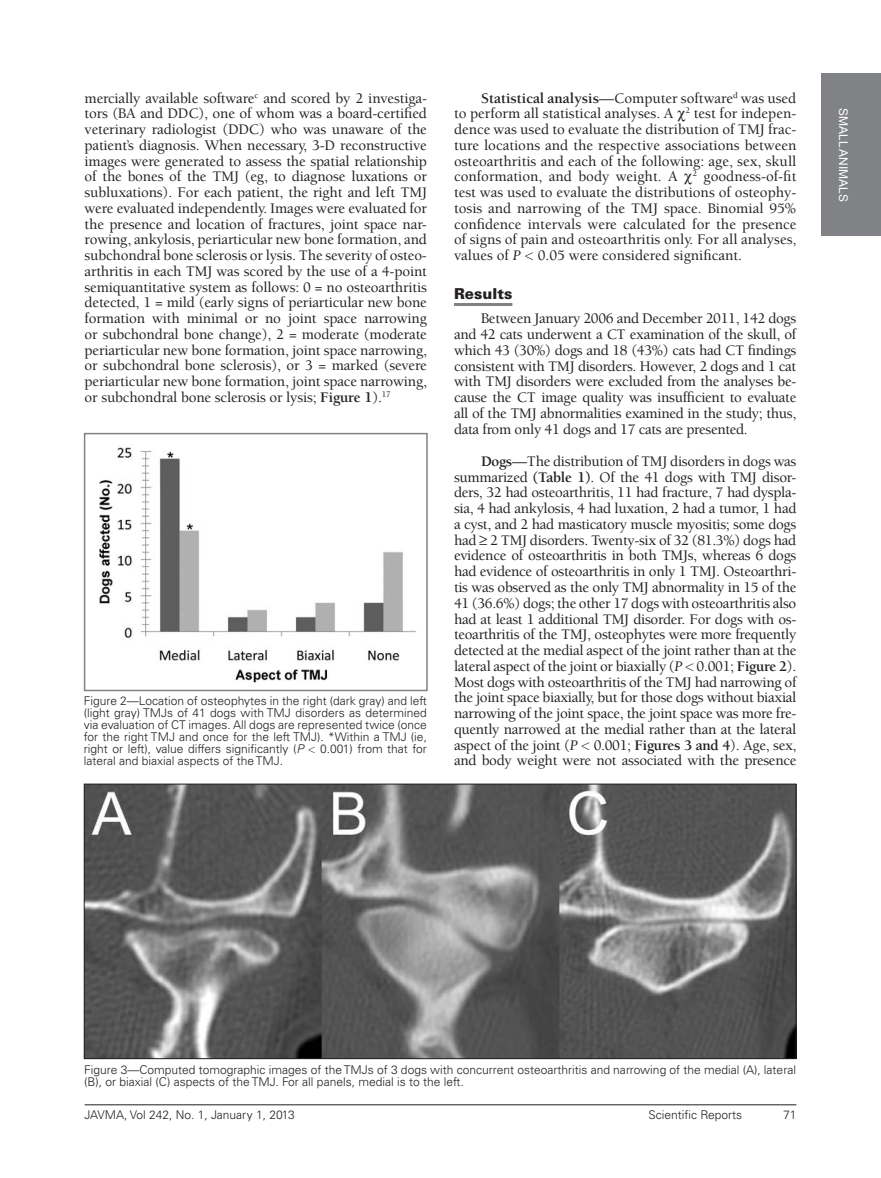
<style>
.page{position:relative;width:881px;height:1178px;background:#fff}
.page>*{position:absolute;margin:0;border:0;box-sizing:border-box;transform-origin:0 0}
.t1{font:500 15px/15.8px "Berkeley";letter-spacing:-.01em;color:#231f20;text-align:justify}
.t2{font:900 15px "Univers";color:#231f20}
.t3{font:300 12px/12px "Univers";color:#231f20;text-align:justify}
.t4{font:12px "Arial";color:#fff}
.s1{font-weight:700}
.s2{font-style:italic}
.s3{font-family:"Helvetica Neue";font-weight:100}
.s4{font-weight:400;font-style:italic}
</style>
<div class="page">
<hr style="left:85px;top:1104px;width:711px;height:1px;background:#231f20">
<div style="left:821px;top:74px;width:59px;height:162px;background:#808285"></div>
<hr style="left:454px;top:303px;width:58px;height:3px;background:#808285">
<img style="left:99px;top:447px;width:317px;height:236px">
<div style="left:84px;top:433px;width:343px;height:258px;border:2px solid #808285"></div>
<img style="left:86px;top:785px;width:708px;height:271px">
<div style="left:84px;top:783px;width:712px;height:275px;border:1px solid #231f20"></div>
<p class="t1" style="left:85px;top:90px;width:344px">mercially available software<sup>c</sup> and scored by 2 investiga-</p>
<p class="t1" style="left:85px;top:106px;width:344px">tors (BA and DDC), one of whom was a board-certified veterinary radiologist (DDC) who was unaware of the patient’s diagnosis. When necessary, 3-D reconstructive images were generated to assess the spatial relationship of the bones of the TMJ (eg, to diagnose luxations or subluxations). For each patient, the right and left TMJ were evaluated independently. Images were evaluated for the presence and location of fractures, joint space nar&shy;rowing, ankylosis, periarticular new bone formation, and subchondral bone sclerosis or lysis. The severity of osteo&shy;arthritis in each TMJ was scored by the use of a 4-point semiquantitative system as follows: 0 = no osteoarthritis detected, 1 = mild (early signs of periarticular new bone formation with minimal or no joint space narrowing or subchondral bone change), 2 = moderate (moderate periarticular new bone formation, joint space narrowing, or subchondral bone sclerosis), or 3 = marked (severe periarticular new bone formation, joint space narrowing, or subchondral bone sclerosis or lysis; <span class="s1">Figure 1</span>).<sup>17</sup></p>
<p class="t3" style="left:84px;top:694px;width:344px">Figure 2—Location of osteophytes in the right (dark gray) and left (light gray) TMJs of 41 dogs with TMJ disorders as determined via evaluation of CT images. All dogs are represented twice (once for the right TMJ and once for the left TMJ). *Within a TMJ (ie, right or left), value differs significantly (<span class="s2">P</span> <span class="s3">&lt;</span> 0.001) from that for lateral and biaxial aspects of the TMJ.</p>
<p class="t1" style="left:454px;top:90px;width:344px;text-indent:27px"><span class="s1">Statistical analysis</span>—Computer software<sup>d</sup> was used to perform all statistical analyses. A <sup>2</sup> test for indepen&shy;dence was used to evaluate the distribution of TMJ frac&shy;ture locations and the respective associations between osteoarthritis and each of the following: age, sex, skull conformation, and body weight. A <sup>2</sup> goodness-of-fit test was used to evaluate the distributions of osteophy&shy;tosis and narrowing of the TMJ space. Binomial 95% confidence intervals were calculated for the presence of signs of pain and osteoarthritis only. For all analyses, values of <span class="s4">P</span> <span class="s3">&lt;</span> 0.05 were considered significant.</p>
<p class="t2" style="left:454px;top:283px;width:60px">Results</p>
<p class="t1" style="left:454px;top:311px;width:344px;text-indent:27px">Between January 2006 and December 2011, 142 dogs and 42 cats underwent a CT examination of the skull, of which 43 (30%) dogs and 18 (43%) cats had CT findings consistent with TMJ disorders. However, 2 dogs and 1 cat with TMJ disorders were excluded from the analyses be&shy;cause the CT image quality was insufficient to evaluate all of the TMJ abnormalities examined in the study; thus, data from only 41 dogs and 17 cats are presented.</p>
<p class="t1" style="left:454px;top:453px;width:344px;text-indent:27px"><span class="s1">Dogs</span>—The distribution of TMJ disorders in dogs was summarized <span class="s1">(Table 1)</span>. Of the 41 dogs with TMJ disor&shy;ders, 32 had osteoarthritis, 11 had fracture, 7 had dyspla&shy;sia, 4 had ankylosis, 4 had luxation, 2 had a tumor, 1 had a cyst, and 2 had masticatory muscle myositis; some dogs had ≥ 2 TMJ disorders. Twenty-six of 32 (81.3%) dogs had evidence of osteoarthritis in both TMJs, whereas 6 dogs had evidence of osteoarthritis in only 1 TMJ. Osteoarthri&shy;tis was observed as the only TMJ abnormality in 15 of the 41 (36.6%) dogs; the other 17 dogs with osteoarthritis also had at least 1 additional TMJ disorder. For dogs with os&shy;teoarthritis of the TMJ, osteophytes were more frequently detected at the medial aspect of the joint rather than at the lateral aspect of the joint or biaxially (<span class="s4">P</span> <span class="s3">&lt;</span> 0.001; <span class="s1">Figure 2</span>).<br>Most dogs with osteoarthritis of the TMJ had narrowing of the joint space biaxially, but for those dogs without biaxial narrowing of the joint space, the joint space was more fre&shy;quently narrowed at the medial rather than at the lateral aspect of the joint (<span class="s4">P</span> <span class="s3">&lt;</span> 0.001; <span class="s1">Figures 3 and 4</span>). Age, sex, and body weight were not associated with the presence</p>
<p class="t4" style="left:850px;top:108px;width:96px;rotate:90deg">SMALL ANIMALS</p>
<p class="t3" style="left:84px;top:1063px;width:712px">Figure 3—Computed tomographic images of the TMJs of 3 dogs with concurrent osteoarthritis and narrowing of the medial (A), lateral (B), or biaxial (C) aspects of the TMJ. For all panels, medial is to the left.</p>
<p class="t3" style="left:85px;top:1108px;width:211px">JAVMA, Vol 242, No. 1, January 1, 2013</p>
<p class="t3" style="left:648px;top:1108px;width:95px">Scientific Reports</p>
<p class="t3" style="left:782px;top:1108px;width:15px">71</p>
</div>
